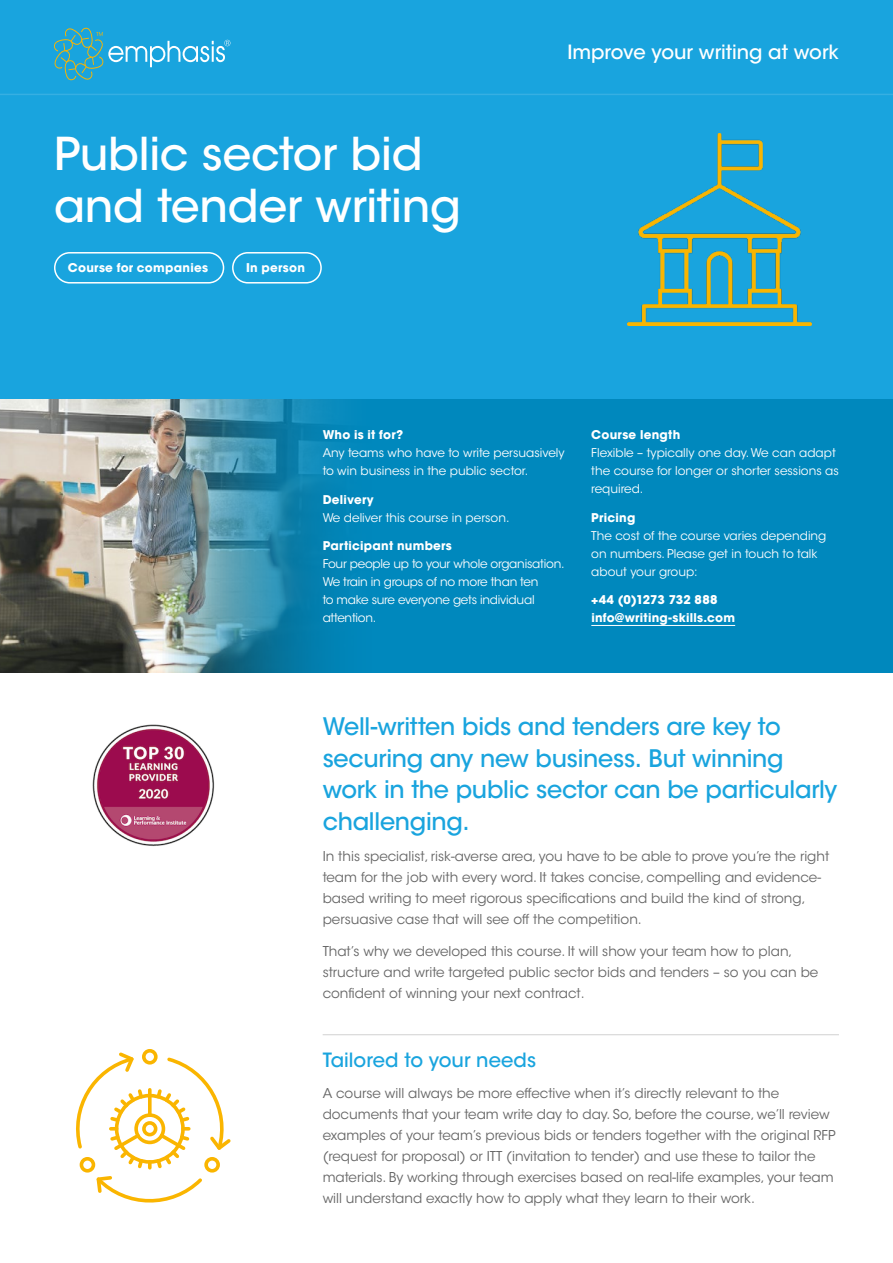
<style>
.page{position:relative;width:893px;height:1263px;background:#fff}
.page>*{position:absolute;margin:0;border:0;box-sizing:border-box;transform-origin:0 0}
.t1{font:500 45px/52.5px "ITC Avant Garde Std";letter-spacing:-.005em;color:#fff}
.t2{font:500 24px/31.5px "ITC Avant Garde Std";letter-spacing:-.01em;color:#19a4de}
.t3{font:500 19.5px "ITC Avant Garde Std";color:#fff}
.t4{font:500 19.5px "ITC Avant Garde Std";color:#19a4de}
.t5{font:13.5px/21px "ITC Avant Garde Std";color:#666}
.t6{font:12px/18px "ITC Avant Garde Std";color:#fff}
.t7{font:700 12px/18px "ITC Avant Garde Std";letter-spacing:.02em;color:#fff}
.t8{font:12px/18px "ITC Avant Garde Std";letter-spacing:-.02em;color:#fff}
</style>
<div class="page">
<div style="left:0;top:0;width:893px;height:399px;background:#19a4de"></div>
<div style="left:0;top:399px;width:893px;height:273px;background:#0088bd"></div>
<svg style="left:54px;top:28px;width:176px;height:52px"></svg>
<hr style="left:323px;top:1034px;width:516px;height:1px;background:#d1d1d1">
<hr style="left:0;top:94px;width:893px;height:1px;background:#fff">
<img style="left:0;top:399px;width:335px;height:273px">
<hr style="left:591px;top:625px;width:144px;height:1px;background:#fff">
<div style="left:54px;top:252px;width:170px;height:32px;border:2px solid #fff;border-radius:15px"></div>
<div style="left:232px;top:252px;width:90px;height:32px;border:2px solid #fff;border-radius:15px"></div>
<svg style="left:76px;top:1049px;width:155px;height:154px"></svg>
<img style="left:93px;top:725px;width:121px;height:121px">
<img style="left:628px;top:133px;width:183px;height:193px">
<h1 class="t1" style="left:54px;top:127px;width:408px">Public sector bid and tender writing</h1>
<p class="t7" style="left:68px;top:259px;width:142px">Course for companies</p>
<p class="t7" style="left:246px;top:259px;width:60px">In person</p>
<h3 class="t3" style="left:567px;top:40px;width:273px">Improve your writing at work</h3>
<p class="t7" style="left:323px;top:426px;width:82px">Who is it for?</p>
<p class="t6" style="left:323px;top:444px;width:243px">Any teams who have to write persuasively to win business in the public sector.</p>
<p class="t7" style="left:323px;top:490px;width:53px">Delivery</p>
<p class="t6" style="left:323px;top:509px;width:188px">We deliver this course in person.</p>
<p class="t7" style="left:323px;top:537px;width:131px">Participant numbers</p>
<p class="t8" style="left:323px;top:555px;width:243px">Four people up to your whole organisation.<br>We train in groups of no more than ten<br>to make sure everyone gets individual attention.</p>
<p class="t7" style="left:591px;top:426px;width:90px">Course length</p>
<p class="t6" style="left:591px;top:444px;width:249px">Flexible – typically one day. We can adapt the course for longer or shorter sessions as required.</p>
<p class="t7" style="left:591px;top:508px;width:46px">Pricing</p>
<p class="t6" style="left:591px;top:527px;width:237px">The cost of the course varies depending on numbers. Please get in touch to talk about your group:</p>
<p class="t7" style="left:591px;top:591px;width:145px">+44 (0)1273 732 888 info@writing-skills.com</p>
<h2 class="t2" style="left:323px;top:711px;width:516px">Well-written bids and tenders are key to securing any new business. But winning work in the public sector can be particularly challenging.</h2>
<p class="t5" style="left:323px;top:846px;width:508px">In this specialist, risk-averse area, you have to be able to prove you’re the right team for the job with every word. It takes concise, compelling and evidence&shy;based writing to meet rigorous specifications and build the kind of strong, persuasive case that will see off the competition.</p>
<p class="t5" style="left:323px;top:940px;width:497px">That’s why we developed this course. It will show your team how to plan, structure and write targeted public sector bids and tenders – so you can be confident of winning your next contract.</p>
<h3 class="t4" style="left:323px;top:1047px;width:215px">Tailored to your needs</h3>
<p class="t5" style="left:323px;top:1083px;width:514px">A course will always be more effective when it’s directly relevant to the documents that your team write day to day. So, before the course, we’ll review examples of your team’s previous bids or tenders together with the original RFP (request for proposal) or ITT (invitation to tender) and use these to tailor the materials. By working through exercises based on real-life examples, your team will understand exactly how to apply what they learn to their work.</p>
</div>
